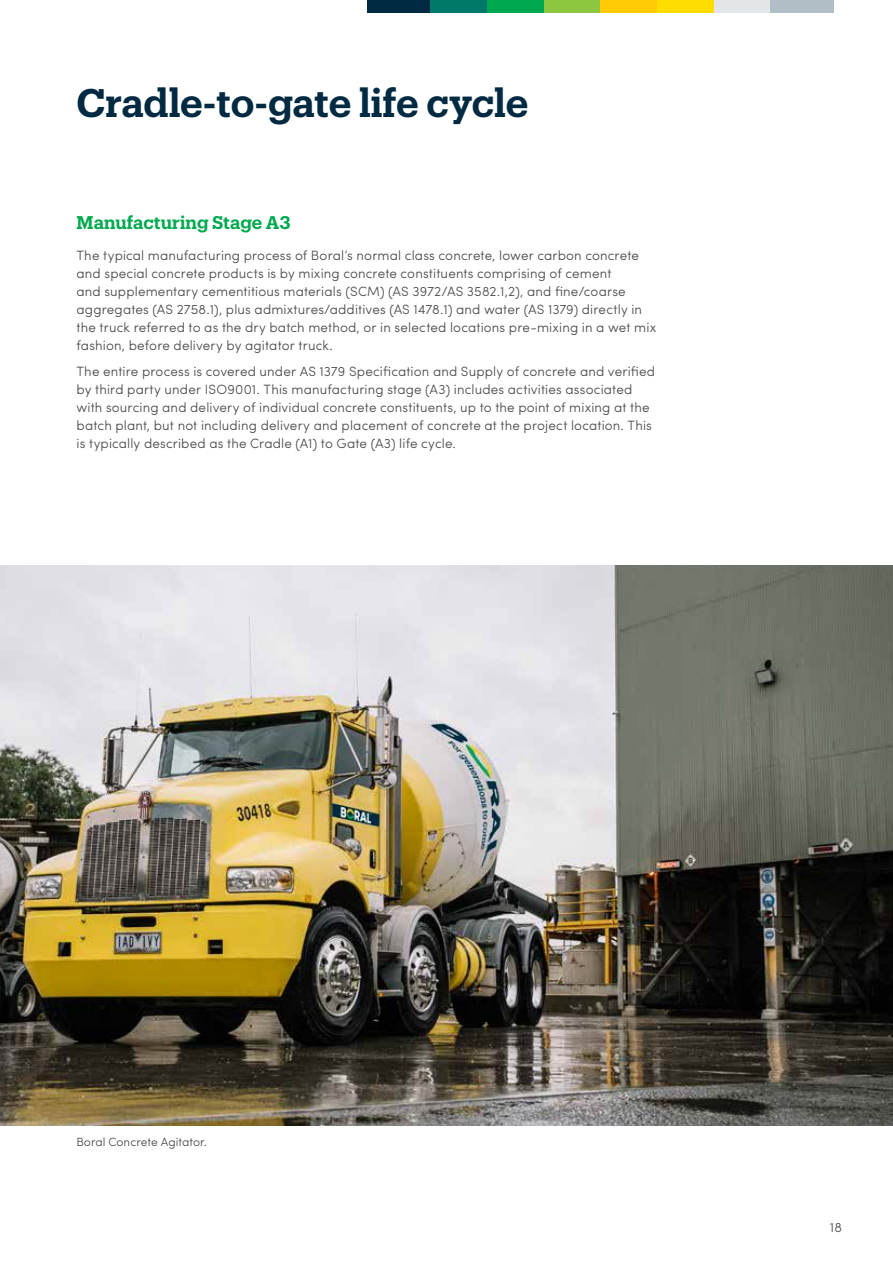
<style>
.page{position:relative;width:893px;height:1263px;background:#fff}
.page>*{position:absolute;margin:0;border:0;box-sizing:border-box;transform-origin:0 0}
.t1{font:600 39px "Produkt";letter-spacing:-.005em;color:#002a41}
.t2{font:600 18px "Produkt";color:#00a94f}
.t3{font:300 13.5px/18px "Sofia Pro";letter-spacing:.01em;color:#4d4d4f}
.t4{font:300 12px "Sofia Pro";color:#4d4d4f}
</style>
<div class="page">
<div style="left:367px;top:0;width:63px;height:13px;background:#002a41"></div>
<div style="left:430px;top:0;width:57px;height:13px;background:#00796b"></div>
<div style="left:487px;top:0;width:57px;height:13px;background:#00a94f"></div>
<div style="left:544px;top:0;width:56px;height:13px;background:#8dc63f"></div>
<div style="left:600px;top:0;width:57px;height:13px;background:#ffcb05"></div>
<div style="left:657px;top:0;width:57px;height:13px;background:#fd0"></div>
<div style="left:714px;top:0;width:57px;height:13px;background:#e2e6e8"></div>
<div style="left:771px;top:0;width:63px;height:13px;background:#b1bec5"></div>
<img style="left:0;top:566px;width:893px;height:560px">
<h1 class="t1" style="left:77px;top:75px;width:453px">Cradle-to-gate life cycle</h1>
<h2 class="t2" style="left:77px;top:210px;width:216px">Manufacturing Stage A3</h2>
<p class="t3" style="left:77px;top:245px;width:581px">The typical manufacturing process of Boral’s normal class concrete, lower carbon concrete and special concrete products is by mixing concrete constituents comprising of cement<br>and supplementary cementitious materials (SCM) (AS 3972/AS 3582.1,2), and fine/coarse aggregates (AS 2758.1), plus admixtures/additives (AS 1478.1) and water (AS 1379) directly in the truck referred to as the dry batch method, or in selected locations pre-mixing in a wet mix fashion, before delivery by agitator truck.</p>
<p class="t3" style="left:77px;top:361px;width:580px">The entire process is covered under AS 1379 Specification and Supply of concrete and verified by third party under ISO9001. This manufacturing stage (A3) includes activities associated with sourcing and delivery of individual concrete constituents, up to the point of mixing at the batch plant, but not including delivery and placement of concrete at the project location. This is typically described as the Cradle (A1) to Gate (A3) life cycle.</p>
<p class="t4" style="left:77px;top:1133px;width:132px">Boral Concrete Agitator.</p>
<p class="t3" style="left:830px;top:1217px;width:14px">18</p>
</div>
